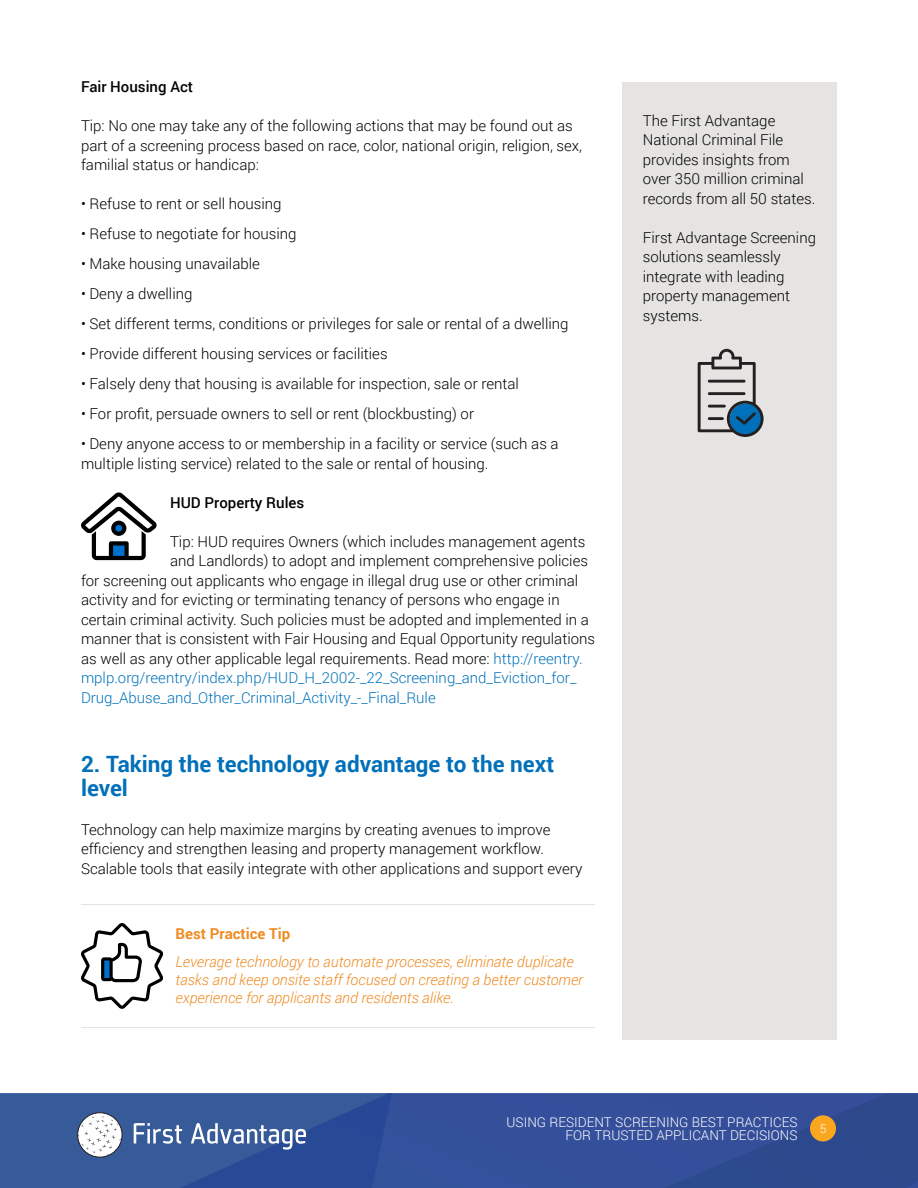
<style>
.page{position:relative;width:918px;height:1188px;background:#fff}
.page>*{position:absolute;margin:0;border:0;box-sizing:border-box;transform-origin:0 0}
.t1{font:700 22.5px/24px "Roboto";color:#0070b9}
.t2{font:300 15px/19.5px "Roboto";color:#000}
.t3{font:italic 300 15px/18px "Roboto";color:#ef8b22}
.t4{font:300 15px "Roboto";color:#0072bb}
.t5{font:500 15px "Roboto";color:#000}
.t6{font:700 15px "Roboto";color:#ef8b22}
.t7{font:300 13.5px/13.5px "Roboto";color:#fff;text-align:right}
.t8{font:300 12px "Roboto";color:#fff}
.s1{color:#0072bb}
</style>
<div class="page">
<div style="left:392px;top:1093px;width:222px;height:95px;background:#34509b"></div>
<svg style="left:614px;top:1093px;width:304px;height:95px;background:#314c94"></svg>
<svg style="left:0;top:1093px;width:392px;height:95px;background:#40609e"></svg>
<div style="left:810px;top:1115px;width:26px;height:26px;background:#faa61f;border-radius:50%"></div>
<div style="left:623px;top:82px;width:214px;height:958px;background:#e5e4e3"></div>
<svg style="left:698px;top:349px;width:66px;height:88px"></svg>
<hr style="left:81px;top:1027px;width:514px;height:1px;background:#e5e4e3">
<hr style="left:81px;top:904px;width:514px;height:1px;background:#e5e4e3">
<svg style="left:81px;top:923px;width:82px;height:86px"></svg>
<svg style="left:81px;top:492px;width:76px;height:68px"></svg>
<p class="t5" style="left:81px;top:76px;width:114px">Fair Housing Act</p>
<p class="t2" style="left:81px;top:116px;width:503px">Tip: No one may take any of the following actions that may be found out as part of a screening process based on race, color, national origin, religion, sex, familial status or handicap:</p>
<p class="t2" style="left:81px;top:194px;width:202px">• Refuse to rent or sell housing</p>
<p class="t2" style="left:81px;top:224px;width:217px">• Refuse to negotiate for housing</p>
<p class="t2" style="left:81px;top:254px;width:180px">• Make housing unavailable</p>
<p class="t2" style="left:81px;top:284px;width:113px">• Deny a dwelling</p>
<p class="t2" style="left:81px;top:314px;width:489px">• Set different terms, conditions or privileges for sale or rental of a dwelling</p>
<p class="t2" style="left:81px;top:344px;width:308px">• Provide different housing services or facilities</p>
<p class="t2" style="left:81px;top:374px;width:439px">• Falsely deny that housing is available for inspection, sale or rental</p>
<p class="t2" style="left:81px;top:404px;width:395px">• For profit, persuade owners to sell or rent (blockbusting) or</p>
<p class="t2" style="left:81px;top:434px;width:479px">• Deny anyone access to or membership in a facility or service (such as a multiple listing service) related to the sale or rental of housing.</p>
<p class="t5" style="left:170px;top:492px;width:136px">HUD Property Rules</p>
<p class="t2" style="left:170px;top:531px;width:417px">Tip: HUD requires Owners (which includes management agents</p>
<p class="t2" style="left:170px;top:551px;width:419px">and Landlords) to adopt and implement comprehensive policies</p>
<p class="t2" style="left:81px;top:570px;width:499px">for screening out applicants who engage in illegal drug use or other criminal</p>
<p class="t2" style="left:81px;top:590px;width:480px">activity and for evicting or terminating tenancy of persons who engage in</p>
<p class="t2" style="left:81px;top:609px;width:509px">certain criminal activity. Such policies must be adopted and implemented in a</p>
<p class="t2" style="left:81px;top:629px;width:516px">manner that is consistent with Fair Housing and Equal Opportunity regulations</p>
<p class="t2" style="left:81px;top:648px;width:503px">as well as any other applicable legal requirements. Read more: <span class="s1">http://reentry.</span></p>
<p class="t4" style="left:81px;top:668px;width:497px">mplp.org/reentry/index.php/HUD_H_2002-_22_Screening_and_Eviction_for_</p>
<p class="t4" style="left:81px;top:687px;width:356px">Drug_Abuse_and_Other_Criminal_Activity_-_Final_Rule</p>
<h1 class="t1" style="left:81px;top:751px;width:475px">2. Taking the technology advantage to the next level</h1>
<p class="t2" style="left:81px;top:819px;width:503px">Technology can help maximize margins by creating avenues to improve efficiency and strengthen leasing and property management workflow.<br>Scalable tools that easily integrate with other applications and support every</p>
<p class="t6" style="left:176px;top:923px;width:116px">Best Practice Tip</p>
<p class="t3" style="left:176px;top:953px;width:409px">Leverage technology to automate processes, eliminate duplicate tasks and keep onsite staff focused on creating a better customer experience for applicants and residents alike.</p>
<p class="t2" style="left:643px;top:110px;width:174px">The First Advantage<br>National Criminal File provides insights from over 350 million criminal records from all 50 states.</p>
<p class="t2" style="left:643px;top:227px;width:175px">First Advantage Screening solutions seamlessly integrate with leading property management systems.</p>
<p class="t7" style="left:507px;top:1115px;width:293px">USING RESIDENT SCREENING BEST PRACTICES<br>FOR TRUSTED APPLICANT DECISIONS</p>
<p class="t8" style="left:820px;top:1121px;width:8px">5</p>
</div>
